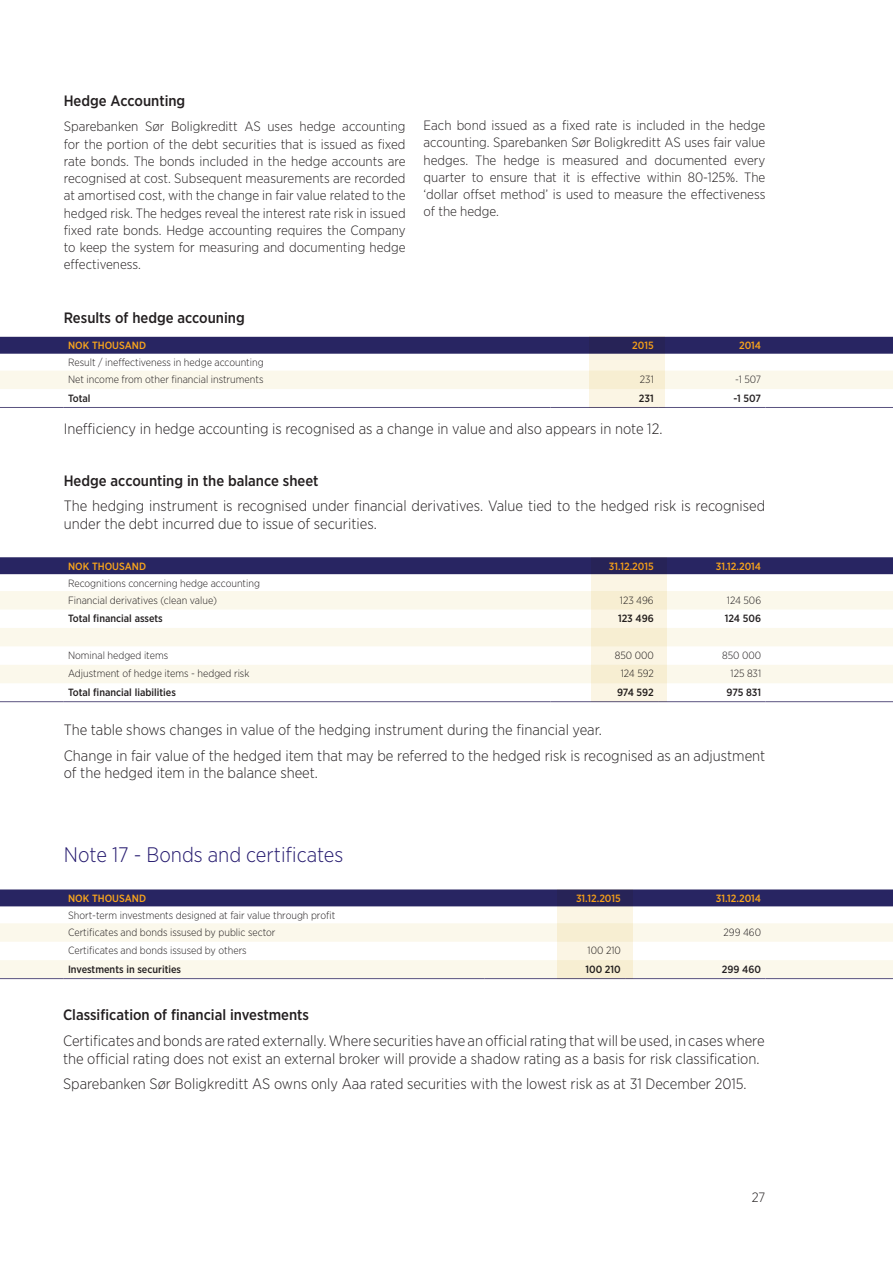
<style>
.page{position:relative;width:893px;height:1263px;background:#fff}
.page>*{position:absolute;margin:0;border:0;box-sizing:border-box;transform-origin:0 0}
.t1{font:300 21px "Gotham Narrow";color:#261b6f}
.t2{font:300 15px/17.2px "Gotham Narrow";color:#231f20}
.t3{font:500 15px "Gotham Narrow";color:#231f20}
.t4{font:300 13.5px/17.2px "Gotham Narrow";color:#231f20;text-align:justify}
.t5{font:300 10.5px/17px "Gotham Narrow";color:#231f20}
.t6{font:500 10.5px "Gotham Narrow";color:#231f20}
.t7{font:500 10.5px "Gotham Narrow";color:#f9a51b}
</style>
<div class="page">
<div style="left:0;top:337px;width:893px;height:17px;background:#282562"></div>
<div style="left:0;top:371px;width:893px;height:18px;background:#fbf8eb"></div>
<hr style="left:0;top:407px;width:64px;height:1px;background:#5a5380">
<hr style="left:64px;top:407px;width:487px;height:1px;background:#5a5380">
<hr style="left:551px;top:407px;width:107px;height:1px;background:#5a5380">
<hr style="left:658px;top:407px;width:107px;height:1px;background:#5a5380">
<hr style="left:765px;top:407px;width:128px;height:1px;background:#5a5380">
<div style="left:0;top:557px;width:893px;height:17px;background:#282562"></div>
<svg style="left:0;top:591px;width:893px;height:92px;fill:#fbf8eb"></svg>
<hr style="left:0;top:701px;width:64px;height:1px;background:#5a5380">
<hr style="left:64px;top:701px;width:487px;height:1px;background:#5a5380">
<hr style="left:551px;top:701px;width:107px;height:1px;background:#5a5380">
<hr style="left:658px;top:701px;width:107px;height:1px;background:#5a5380">
<hr style="left:765px;top:701px;width:128px;height:1px;background:#5a5380">
<div style="left:0;top:889px;width:893px;height:17px;background:#282562"></div>
<svg style="left:0;top:923px;width:893px;height:55px;fill:#fbf8eb"></svg>
<hr style="left:0;top:978px;width:64px;height:1px;background:#5a5380">
<hr style="left:64px;top:978px;width:421px;height:1px;background:#5a5380">
<hr style="left:485px;top:978px;width:140px;height:1px;background:#5a5380">
<hr style="left:625px;top:978px;width:140px;height:1px;background:#5a5380">
<hr style="left:765px;top:978px;width:128px;height:1px;background:#5a5380">
<svg style="left:557px;top:889px;width:76px;height:89px;background:#d1cac1"></svg>
<svg style="left:591px;top:557px;width:75px;height:145px;background:#dfd8cb"></svg>
<svg style="left:589px;top:337px;width:76px;height:71px;background:#c5bfbc"></svg>
<p class="t3" style="left:64px;top:91px;width:123px">Hedge Accounting</p>
<p class="t4" style="left:64px;top:118px;width:343px">Sparebanken Sør Boligkreditt AS uses hedge accounting for the portion of the debt securities that is issued as fixed rate bonds. The bonds included in the hedge accounts are recognised at cost. Subsequent measurements are recorded at amortised cost, with the change in fair value related to the hedged risk. The hedges reveal the interest rate risk in issued fixed rate bonds. Hedge accounting requires the Company to keep the system for measuring and documenting hedge effectiveness.</p>
<p class="t4" style="left:424px;top:116px;width:343px">Each bond issued as a fixed rate is included in the hedge accounting. Sparebanken Sør Boligkreditt AS uses fair value hedges. The hedge is measured and documented every quarter to ensure that it is effective within 80-125%. The ‘dollar offset method’ is used to measure the effectiveness of the hedge.</p>
<p class="t3" style="left:64px;top:308px;width:182px">Results of hedge accouning</p>
<p class="t7" style="left:68px;top:339px;width:80px">NOK THOUSAND</p>
<p class="t7" style="left:632px;top:339px;width:23px">2015</p>
<p class="t7" style="left:739px;top:339px;width:24px">2014</p>
<p class="t5" style="left:68px;top:354px;width:197px">Result / ineffectiveness in hedge accounting<br>Net income from other financial instruments</p>
<p class="t5" style="left:640px;top:371px;width:15px">231</p>
<p class="t5" style="left:735px;top:371px;width:27px">-1 507</p>
<p class="t6" style="left:68px;top:391px;width:24px">Total</p>
<p class="t6" style="left:639px;top:391px;width:16px">231</p>
<p class="t6" style="left:734px;top:391px;width:29px">-1 507</p>
<p class="t2" style="left:64px;top:420px;width:600px">Inefficiency in hedge accounting is recognised as a change in value and also appears in note 12.</p>
<p class="t3" style="left:64px;top:471px;width:256px">Hedge accounting in the balance sheet</p>
<p class="t2" style="left:64px;top:497px;width:703px">The hedging instrument is recognised under financial derivatives. Value tied to the hedged risk is recognised under the debt incurred due to issue of securities.</p>
<p class="t7" style="left:68px;top:560px;width:80px">NOK THOUSAND</p>
<p class="t7" style="left:609px;top:560px;width:46px">31.12.2015</p>
<p class="t7" style="left:716px;top:560px;width:47px">31.12.2014</p>
<p class="t5" style="left:68px;top:574px;width:193px">Recognitions concerning hedge accounting<br>Financial derivatives (clean value)</p>
<p class="t5" style="left:620px;top:591px;width:35px">123 496</p>
<p class="t5" style="left:727px;top:591px;width:36px">124 506</p>
<p class="t6" style="left:68px;top:612px;width:96px">Total financial assets</p>
<p class="t6" style="left:618px;top:612px;width:37px">123 496</p>
<p class="t6" style="left:725px;top:612px;width:38px">124 506</p>
<p class="t5" style="left:68px;top:647px;width:102px">Nominal hedged items</p>
<p class="t5" style="left:615px;top:647px;width:41px">850 000</p>
<p class="t5" style="left:722px;top:647px;width:41px">850 000</p>
<p class="t5" style="left:68px;top:665px;width:183px">Adjustment of hedge items - hedged risk</p>
<p class="t5" style="left:621px;top:665px;width:35px">124 592</p>
<p class="t5" style="left:731px;top:665px;width:32px">125 831</p>
<p class="t6" style="left:68px;top:685px;width:109px">Total financial liabilities</p>
<p class="t6" style="left:617px;top:685px;width:38px">974 592</p>
<p class="t6" style="left:726px;top:685px;width:36px">975 831</p>
<p class="t2" style="left:64px;top:716px;width:703px;line-height:25.8px">The table shows changes in value of the hedging instrument during the financial year.<br>Change in fair value of the hedged item that may be referred to the hedged risk is recognised as an adjustment</p>
<p class="t2" style="left:64px;top:763px;width:256px">of the hedged item in the balance sheet.</p>
<h1 class="t1" style="left:64px;top:841px;width:281px">Note 17 - Bonds and certificates</h1>
<p class="t7" style="left:68px;top:892px;width:80px">NOK THOUSAND</p>
<p class="t7" style="left:576px;top:892px;width:46px">31.12.2015</p>
<p class="t7" style="left:716px;top:892px;width:47px">31.12.2014</p>
<p class="t5" style="left:68px;top:907px;width:269px">Short-term investments designed at fair value through profit<br>Certificates and bonds issused by public sector</p>
<p class="t5" style="left:723px;top:923px;width:39px">299 460</p>
<p class="t5" style="left:68px;top:942px;width:180px">Certificates and bonds issused by others</p>
<p class="t5" style="left:588px;top:942px;width:35px">100 210</p>
<p class="t6" style="left:68px;top:962px;width:115px">Investments in securities</p>
<p class="t6" style="left:585px;top:962px;width:37px">100 210</p>
<p class="t6" style="left:722px;top:962px;width:41px">299 460</p>
<p class="t3" style="left:63px;top:1006px;width:248px">Classification of financial investments</p>
<p class="t2" style="left:63px;top:1032px;width:703px">Certificates and bonds are rated externally. Where securities have an official rating that will be used, in cases where the official rating does not exist an external broker will provide a shadow rating as a basis for risk classification.</p>
<p class="t2" style="left:63px;top:1075px;width:685px">Sparebanken Sør Boligkreditt AS owns only Aaa rated securities with the lowest risk as at 31 December 2015.</p>
<p class="t4" style="left:752px;top:1188px;width:15px">27</p>
</div>
